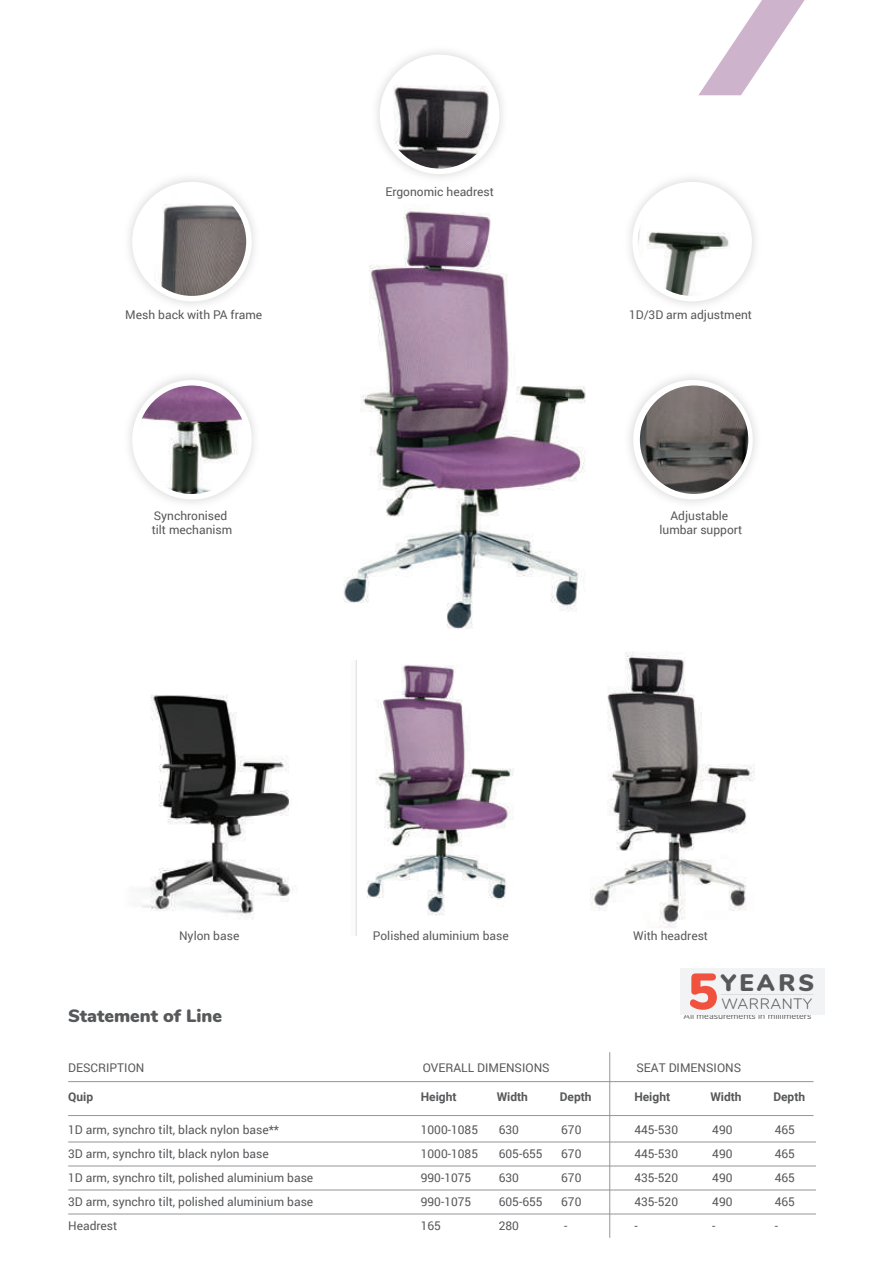
<style>
.page{position:relative;width:893px;height:1263px;background:#fff}
.page>*{position:absolute;margin:0;border:0;box-sizing:border-box;transform-origin:0 0}
.t1{font:900 23.85px "Nunito";letter-spacing:.135em;color:#57585a}
.t2{font:900 18px "Nunito";color:#57585a}
.t3{font:300 15px "Nunito";letter-spacing:.04em;color:#57585a}
.t4{font:12px/24px "Roboto";color:#57585a}
.t5{font:12px "Roboto";color:#5b595c}
.t6{font:700 12px "Roboto";color:#57585a}
.t7{font:9px "Nunito";color:#57585a}
.s1{font-size:50.85px;color:#f0523e}
</style>
<div class="page">
<img style="left:343px;top:211px;width:243px;height:418px">
<svg style="left:698px;top:0;width:107px;height:95px"></svg>
<img style="left:385px;top:60px;width:109px;height:109px;border-radius:54px">
<img style="left:138px;top:385px;width:108px;height:109px;border-radius:54px">
<img style="left:638px;top:187px;width:108px;height:109px">
<img style="left:640px;top:385px;width:108px;height:109px;border-radius:54px">
<img style="left:138px;top:187px;width:108px;height:109px;border-radius:54px">
<img style="left:565px;top:617px;width:190px;height:311px">
<img style="left:355px;top:660px;width:159px;height:276px">
<img style="left:141px;top:660px;width:215px;height:275px">
<hr style="left:68px;top:1142px;width:748px;height:1px;background:#939598">
<hr style="left:68px;top:1166px;width:748px;height:1px;background:#939598">
<hr style="left:68px;top:1190px;width:748px;height:1px;background:#939598">
<hr style="left:68px;top:1214px;width:748px;height:1px;background:#939598">
<hr style="left:68px;top:1081px;width:745px;height:1px;background:#939598">
<hr style="left:68px;top:1115px;width:745px;height:1px;background:#939598">
<hr style="left:609px;top:1052px;width:1px;height:186px;background:#939598">
<div style="left:680px;top:968px;width:145px;height:47px;background:#f2f3f4"></div>
<hr style="left:721px;top:994px;width:92px;height:1px;background:#dcdddf">
<p class="t4" style="left:125px;top:302px;width:139px">Mesh back with PA frame</p>
<p class="t4" style="left:152px;top:508px;width:82px;line-height:14.4px">Synchronised tilt mechanism</p>
<p class="t4" style="left:385px;top:180px;width:110px">Ergonomic headrest</p>
<p class="t4" style="left:629px;top:302px;width:125px">1D/3D arm adjustment</p>
<p class="t4" style="left:659px;top:508px;width:84px;line-height:14.4px;text-align:center">Adjustable lumbar support</p>
<p class="t5" style="left:179px;top:927px;width:62px">Nylon base</p>
<p class="t5" style="left:373px;top:927px;width:137px">Polished aluminium base</p>
<p class="t5" style="left:633px;top:927px;width:76px">With headrest</p>
<h2 class="t2" style="left:68px;top:1003px;width:155px">Statement of Line</h2>
<h1 class="t1" style="left:688px;top:965px;width:128px"><span class="s1">5</span>YEARS</h1>
<p class="t3" style="left:721px;top:993px;width:92px">WARRANTY</p>
<p class="t7" style="left:683px;top:1009px;width:129px">All measurements in millimeters</p>
<p class="t4" style="left:68px;top:1055px;width:78px">DESCRIPTION</p>
<p class="t4" style="left:423px;top:1055px;width:128px">OVERALL DIMENSIONS</p>
<p class="t4" style="left:636px;top:1055px;width:106px">SEAT DIMENSIONS</p>
<p class="t6" style="left:710px;top:1088px;width:33px">Width</p>
<p class="t6" style="left:773px;top:1088px;width:33px">Depth</p>
<p class="t6" style="left:68px;top:1088px;width:26px">Quip</p>
<p class="t6" style="left:421px;top:1088px;width:37px">Height</p>
<p class="t6" style="left:497px;top:1088px;width:33px">Width</p>
<p class="t6" style="left:560px;top:1088px;width:33px">Depth</p>
<p class="t4" style="left:68px;top:1117px;width:247px">1D arm, synchro tilt, black nylon base**<br>3D arm, synchro tilt, black nylon base<br>1D arm, synchro tilt, polished aluminium base 3D arm, synchro tilt, polished aluminium base Headrest</p>
<p class="t4" style="left:421px;top:1117px;width:59px">1000-1085</p>
<p class="t4" style="left:499px;top:1117px;width:22px">630</p>
<p class="t4" style="left:561px;top:1117px;width:22px">670</p>
<p class="t6" style="left:634px;top:1088px;width:37px">Height</p>
<p class="t4" style="left:634px;top:1117px;width:45px">445-530</p>
<p class="t4" style="left:712px;top:1117px;width:22px">490</p>
<p class="t4" style="left:775px;top:1117px;width:22px">465</p>
<p class="t4" style="left:634px;top:1141px;width:45px">445-530</p>
<p class="t4" style="left:712px;top:1141px;width:22px">490</p>
<p class="t4" style="left:775px;top:1141px;width:22px">465</p>
<p class="t4" style="left:634px;top:1165px;width:45px">435-520</p>
<p class="t4" style="left:712px;top:1165px;width:22px">490</p>
<p class="t4" style="left:775px;top:1165px;width:22px">465</p>
<p class="t4" style="left:634px;top:1189px;width:45px">435-520</p>
<p class="t4" style="left:712px;top:1189px;width:22px">490</p>
<p class="t4" style="left:775px;top:1189px;width:22px">465</p>
<p class="t4" style="left:634px;top:1213px;width:5px">-</p>
<p class="t4" style="left:712px;top:1213px;width:5px">-</p>
<p class="t4" style="left:775px;top:1213px;width:5px">-</p>
<p class="t4" style="left:421px;top:1141px;width:59px">1000-1085</p>
<p class="t4" style="left:499px;top:1141px;width:45px">605-655</p>
<p class="t4" style="left:561px;top:1141px;width:22px">670</p>
<p class="t4" style="left:421px;top:1165px;width:52px">990-1075</p>
<p class="t4" style="left:499px;top:1165px;width:22px">630</p>
<p class="t4" style="left:561px;top:1165px;width:22px">670</p>
<p class="t4" style="left:421px;top:1189px;width:52px">990-1075</p>
<p class="t4" style="left:499px;top:1189px;width:45px">605-655</p>
<p class="t4" style="left:561px;top:1189px;width:22px">670</p>
<p class="t4" style="left:421px;top:1213px;width:22px">165</p>
<p class="t4" style="left:499px;top:1213px;width:22px">280</p>
<p class="t4" style="left:564px;top:1213px;width:5px">-</p>
</div>
